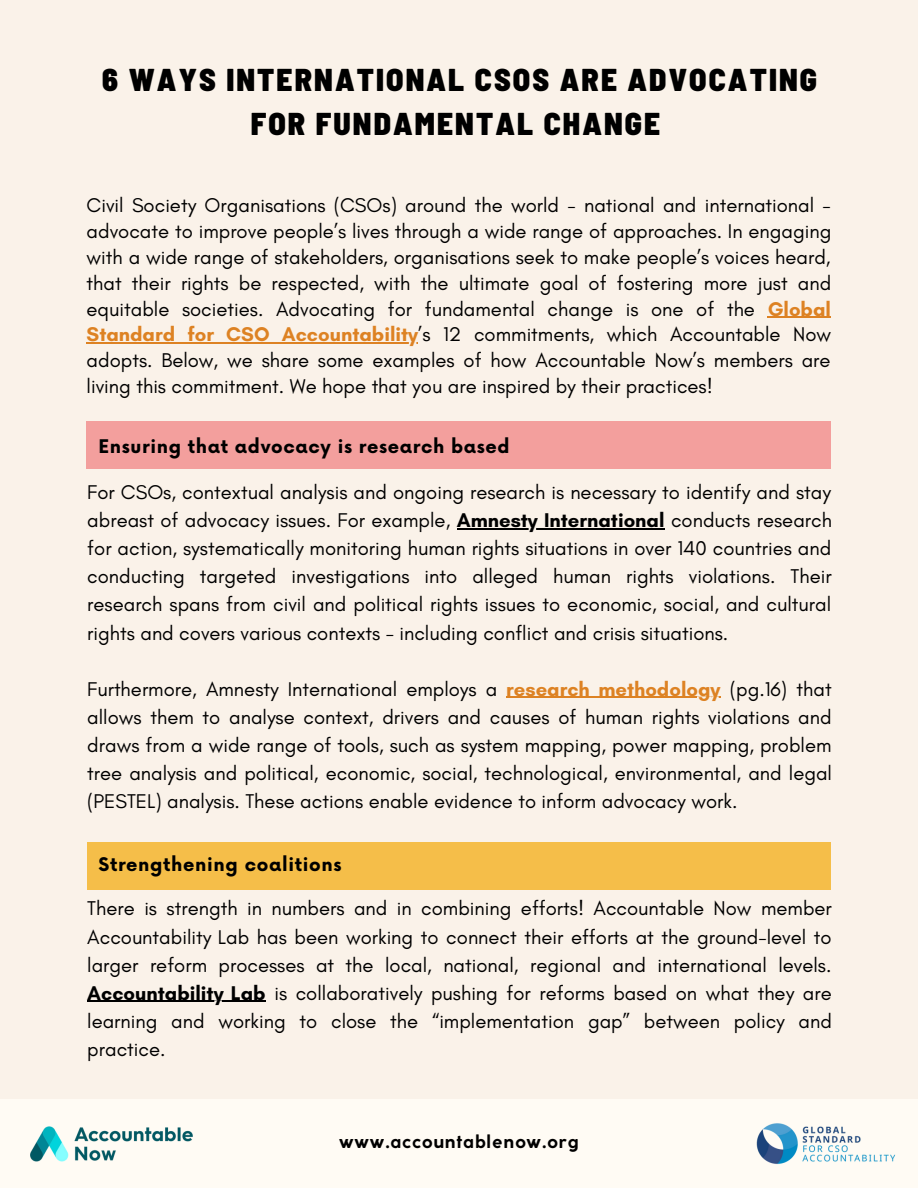
<style>
.page{position:relative;width:918px;height:1188px;background:#faf2e9}
.page>*{position:absolute;margin:0;border:0;box-sizing:border-box;transform-origin:0 0}
.t1{font:900 semi-condensed 31.5px/43.8px "Barlow";letter-spacing:.065em;color:#000;text-align:center}
.t2{font:20.25px/28.2px "Glacial Indifference";color:#000;text-align:justify}
.t3{font:700 18.3px "Now";letter-spacing:.035em;color:#000}
.t4{font:700 18.3px "Coco Gothic";letter-spacing:.035em;color:#000}
.s1{font-weight:700;color:#dd8223}
.s2{font-weight:700}
</style>
<div class="page">
<div style="left:87px;top:421px;width:744px;height:47px;background:#f39f9d"></div>
<div style="left:87px;top:842px;width:744px;height:48px;background:#f5be49"></div>
<div style="left:0;top:1099px;width:918px;height:89px;background:#fffbf4"></div>
<img style="left:30px;top:1126px;width:163px;height:36px">
<img style="left:802px;top:1126px;width:93px;height:36px">
<hr style="left:457px;top:528px;width:207px;height:1px;background:#000">
<hr style="left:506px;top:697px;width:215px;height:1px;background:#dd8223">
<img style="left:756px;top:1123px;width:42px;height:42px">
<hr style="left:768px;top:317px;width:63px;height:1px;background:#dd8223">
<hr style="left:87px;top:343px;width:331px;height:1px;background:#dd8223">
<hr style="left:87px;top:1001px;width:179px;height:1px;background:#000">
<h1 class="t1" style="left:102px;top:57px;width:716px">6 WAYS INTERNATIONAL CSOS ARE ADVOCATING<br>FOR FUNDAMENTAL CHANGE</h1>
<p class="t2" style="left:87px;top:192px;width:746px;line-height:25.8px">Civil Society Organisations (CSOs) around the world - national and international - advocate to improve people’s lives through a wide range of approaches. In engaging with a wide range of stakeholders, organisations seek to make people’s voices heard, that their rights be respected, with the ultimate goal of fostering more just and equitable societies. Advocating for fundamental change is one of the <span class="s1">Global Standard for CSO Accountability</span>’s 12 commitments, which Accountable Now adopts. Below, we share some examples of how Accountable Now’s members are living this commitment. We hope that you are inspired by their practices!</p>
<p class="t3" style="left:99px;top:436px;width:413px">Ensuring that advocacy is research based</p>
<p class="t2" style="left:87px;top:478px;width:746px">For CSOs, contextual analysis and ongoing research is necessary to identify and stay abreast of advocacy issues. For example, <span class="s2">Amnesty International</span> conducts research for action, systematically monitoring human rights situations in over 140 countries and conducting targeted investigations into alleged human rights violations. Their research spans from civil and political rights issues to economic, social, and cultural rights and covers various contexts - including conflict and crisis situations.</p>
<p class="t2" style="left:87px;top:675px;width:746px">Furthermore, Amnesty International employs a <span class="s1">research methodology</span> (pg.16) that allows them to analyse context, drivers and causes of human rights violations and draws from a wide range of tools, such as system mapping, power mapping, problem tree analysis and political, economic, social, technological, environmental, and legal (PESTEL) analysis. These actions enable evidence to inform advocacy work.</p>
<p class="t3" style="left:99px;top:855px;width:244px">Strengthening coalitions</p>
<p class="t2" style="left:87px;top:894px;width:746px">There is strength in numbers and in combining efforts! Accountable Now member Accountability Lab has been working to connect their efforts at the ground-level to larger reform processes at the local, national, regional and international levels.<br><span class="s2">Accountability Lab</span> is collaboratively pushing for reforms based on what they are learning and working to close the “implementation gap” between policy and practice.</p>
<p class="t4" style="left:339px;top:1135px;width:241px">www.accountablenow.org</p>
</div>
